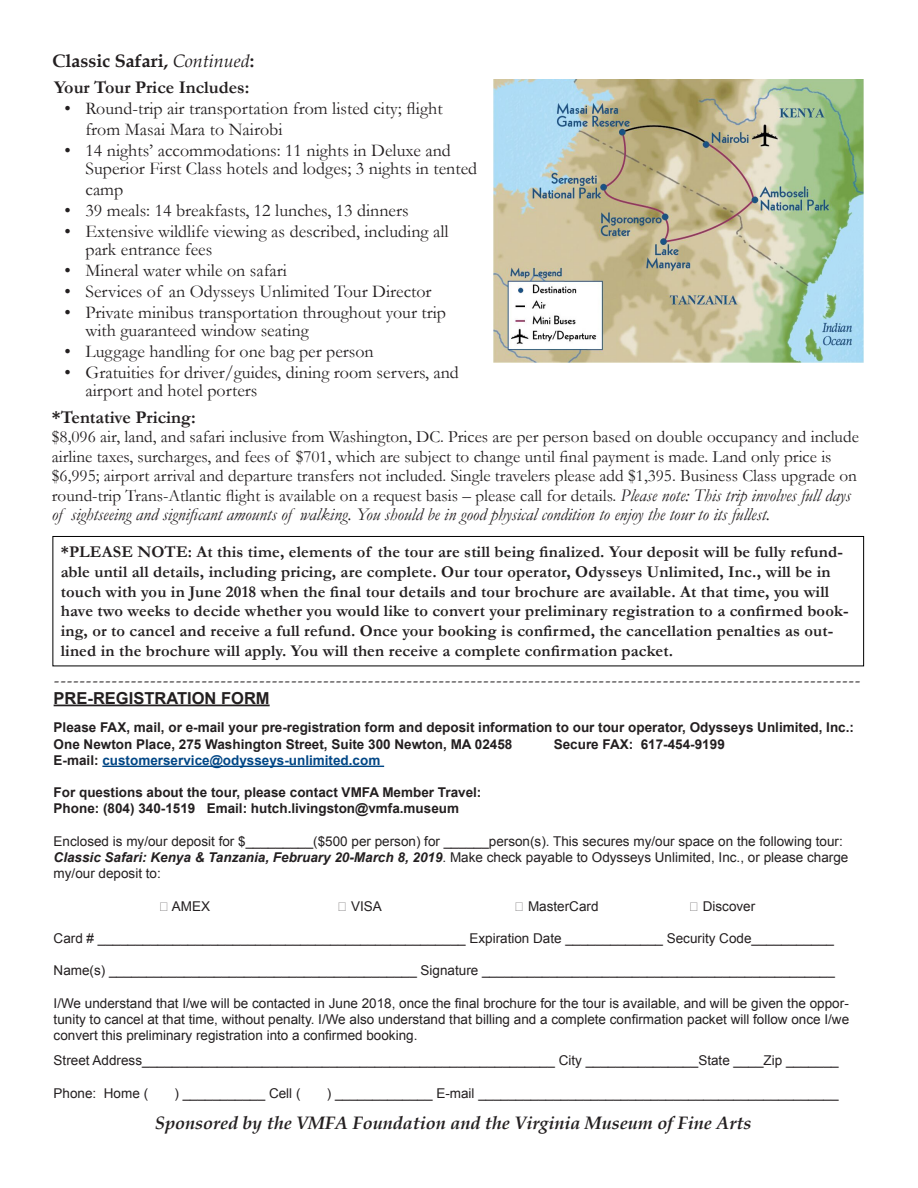
<style>
.page{position:relative;width:918px;height:1188px;background:#fff}
.page>*{position:absolute;margin:0;border:0;box-sizing:border-box;transform-origin:0 0}
.t1{font:18px/18px "Garamond";color:#231f20}
.t2{font:18px "Minion Pro";color:#231f20}
.t3{font:italic 18px "Garamond";color:#231f20}
.t4{font:italic 700 18px "Book Antiqua";color:#231f20}
.t5{font:700 18px "Garamond";color:#231f20}
.t6{font:700 18px "Book Antiqua";color:#231f20}
.t7{font:17.25px/19.5px "Garamond";color:#231f20}
.t8{font:700 16.5px/19.8px "Garamond";letter-spacing:.01em;color:#231f20}
.t9{font:700 16.5px "Arial";color:#231f20}
.t10{font:13.5px/16.2px "Arial";color:#231f20}
.t11{font:700 13.5px "Arial";color:#231f20}
.t12{font:700 13.5px "Arial";color:#004685}
.s1{font-weight:400;font-style:italic}
.s2{font-style:italic;font-size:18px}
.s3{color:#231f20}
.s4{font-weight:700;font-style:italic}
</style>
<div class="page">
<hr style="left:54px;top:705px;width:216px;height:1px;background:#231f20">
<hr style="left:102px;top:766px;width:282px;height:1px;background:#004685">
<div style="left:52px;top:536px;width:812px;height:130px;border:1px solid #000"></div>
<img style="left:494px;top:80px;width:369px;height:283px">
<p class="t6" style="left:52px;top:49px;width:203px">Classic Safari, <span class="s1">Continued</span>:</p>
<p class="t5" style="left:54px;top:75px;width:197px">Your Tour Price Includes:</p>
<p class="t1" style="left:86px;top:97px;width:359px;line-height:21px;text-indent:-21px">• Round-trip air transportation from listed city; flight from Masai Mara to Nairobi</p>
<p class="t1" style="left:86px;top:141px;width:393px;text-indent:-21px">• 14 nights’ accommodations: 11 nights in Deluxe and<br>Superior First Class hotels and lodges; 3 nights in tented</p>
<p class="t1" style="left:86px;top:180px;width:39px">camp</p>
<p class="t1" style="left:64px;top:201px;width:346px">• 39 meals: 14 breakfasts, 12 lunches, 13 dinners</p>
<p class="t1" style="left:86px;top:222px;width:365px;text-indent:-21px">• Extensive wildlife viewing as described, including all park entrance fees</p>
<p class="t1" style="left:64px;top:261px;width:224px">• Mineral water while on safari</p>
<p class="t1" style="left:64px;top:282px;width:369px">• Services of an Odysseys Unlimited Tour Director</p>
<p class="t1" style="left:86px;top:303px;width:362px;text-indent:-21px">• Private minibus transportation throughout your trip with guaranteed window seating</p>
<p class="t1" style="left:64px;top:342px;width:311px">• Luggage handling for one bag per person</p>
<p class="t1" style="left:86px;top:363px;width:375px;text-indent:-21px">• Gratuities for driver/guides, dining room servers, and airport and hotel porters</p>
<p class="t5" style="left:52px;top:405px;width:145px">*Tentative Pricing:</p>
<p class="t7" style="left:52px;top:427px;width:808px">$8,096 air, land, and safari inclusive from Washington, DC. Prices are per person based on double occupancy and include airline taxes, surcharges, and fees of $701, which are subject to change until final payment is made. Land only price is $6,995; airport arrival and departure transfers not included. Single travelers please add $1,395. Business Class upgrade on round-trip Trans-Atlantic flight is available on a request basis – please call for details. <span class="s2">Please note: This trip involves full days</span></p>
<p class="t3" style="left:52px;top:503px;width:720px">of sightseeing and significant amounts of walking. You should be in good physical condition to enjoy the tour to its fullest.</p>
<p class="t8" style="left:61px;top:542px;width:789px">*PLEASE NOTE: At this time, elements of the tour are still being finalized. Your deposit will be fully refund&shy;able until all details, including pricing, are complete. Our tour operator, Odysseys Unlimited, Inc., will be in touch with you in June 2018 when the final tour details and tour brochure are available. At that time, you will have two weeks to decide whether you would like to convert your preliminary registration to a confirmed book&shy;ing, or to cancel and receive a full refund. Once your booking is confirmed, the cancellation penalties as out&shy;lined in the brochure will apply. You will then receive a complete confirmation packet.</p>
<p class="t2" style="left:54px;top:668px;width:809px">------------------------------------------------------------------------------------------------------------------------------</p>
<p class="t9" style="left:54px;top:687px;width:218px">PRE-REGISTRATION FORM</p>
<p class="t11" style="left:54px;top:719px;width:802px">Please FAX, mail, or e-mail your pre-registration form and deposit information to our tour operator, Odysseys Unlimited, Inc.:</p>
<p class="t11" style="left:54px;top:735px;width:460px">One Newton Place, 275 Washington Street, Suite 300 Newton, MA 02458</p>
<p class="t11" style="left:554px;top:735px;width:173px">Secure FAX: 617-454-9199</p>
<p class="t12" style="left:54px;top:751px;width:328px"><span class="s3">E-mail:</span> customerservice@odysseys-unlimited.com</p>
<p class="t11" style="left:54px;top:784px;width:429px">For questions about the tour, please contact VMFA Member Travel:</p>
<p class="t11" style="left:54px;top:800px;width:407px">Phone: (804) 340-1519 Email: hutch.livingston@vmfa.museum</p>
<p class="t10" style="left:54px;top:833px;width:796px">Enclosed is my/our deposit for $_________($500 per person) for ______person(s). This secures my/our space on the following tour:<br><span class="s4">Classic Safari: Kenya &amp; Tanzania, February 20-March 8, 2019</span>. Make check payable to Odysseys Unlimited, Inc., or please charge my/our deposit to:</p>
<p class="t10" style="left:172px;top:898px;width:40px">AMEX</p>
<p class="t10" style="left:351px;top:898px;width:32px">VISA</p>
<p class="t10" style="left:528px;top:898px;width:72px">MasterCard</p>
<p class="t10" style="left:703px;top:898px;width:54px">Discover</p>
<p class="t10" style="left:54px;top:930px;width:782px">Card # _________________________________________________ Expiration Date _____________ Security Code___________</p>
<p class="t10" style="left:54px;top:963px;width:783px">Name(s) _________________________________________ Signature _______________________________________________</p>
<p class="t10" style="left:54px;top:995px;width:797px;text-align:justify">I/We understand that I/we will be contacted in June 2018, once the final brochure for the tour is available, and will be given the oppor&shy;tunity to cancel at that time, without penalty. I/We also understand that billing and a complete confirmation packet will follow once I/we convert this preliminary registration into a confirmed booking.</p>
<p class="t10" style="left:54px;top:1053px;width:787px">Street Address_______________________________________________________ City _______________State ____Zip _______</p>
<p class="t10" style="left:54px;top:1085px;width:96px">Phone: Home (</p>
<p class="t10" style="left:174px;top:1085px;width:128px">) ___________ Cell (</p>
<p class="t10" style="left:327px;top:1085px;width:513px">) _____________ E-mail ________________________________________________</p>
<p class="t4" style="left:155px;top:1110px;width:598px">Sponsored by the VMFA Foundation and the Virginia Museum of Fine Arts</p>
</div>
